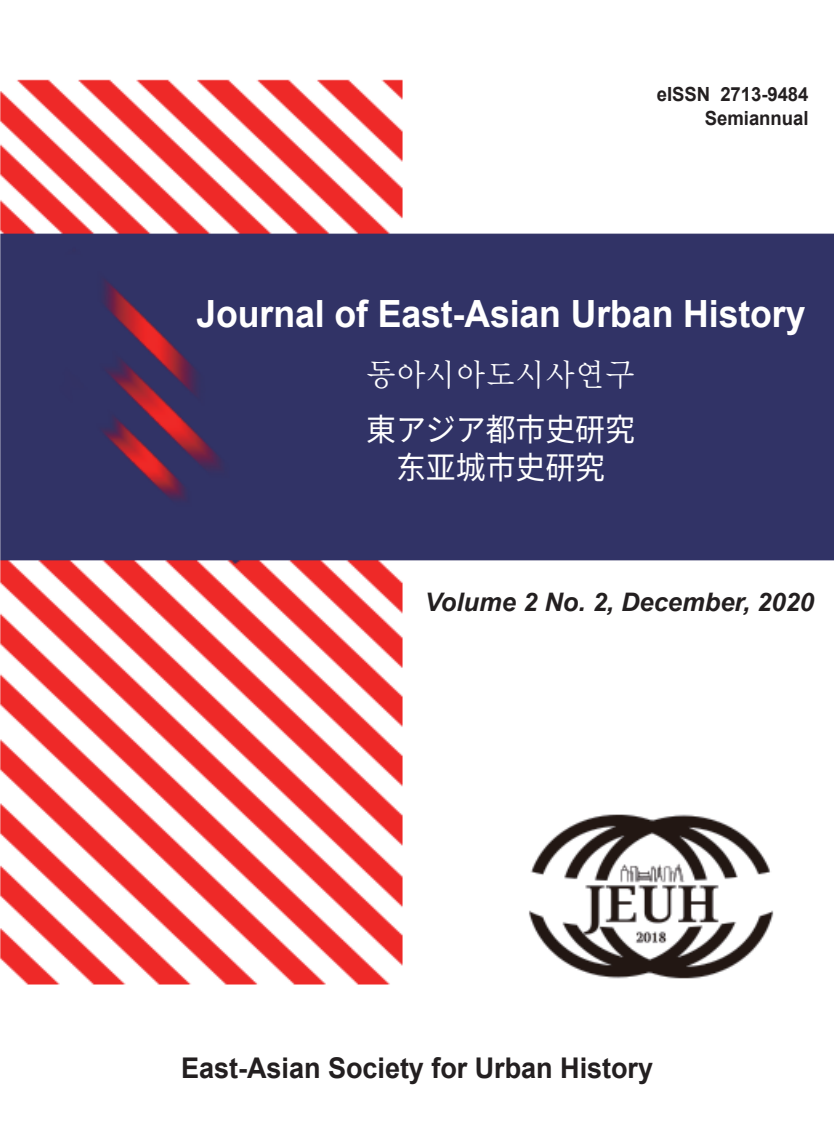
<style>
.page{position:relative;width:834px;height:1132px;background:#fff}
.page>*{position:absolute;margin:0;border:0;box-sizing:border-box;transform-origin:0 0}
.t1{font:700 37.5px "Arial";letter-spacing:-.005em;color:#fff;scale:.95 1}
.t2{font:31.5px/57.3px "Ymjo 420";letter-spacing:-.005em;color:#fff;scale:.95 1}
.t3{font:31.5px "Noto Sans CJ Kjp";letter-spacing:-.005em;color:#fff;scale:.95 1}
.t4{font:700 28.5px "Arial";letter-spacing:-.005em;color:#231f20;scale:.95 1}
.t5{font:italic 700 25.5px "Arial";color:#231f20}
.t6{font:italic 700 25.5px "Arial";color:#231f20}
.t7{font:700 19.5px/23.4px "Arial";letter-spacing:-.005em;color:#231f20;text-align:right;scale:.95 1}
.s1{font-family:"Noto Sans CJ Kjp"}
</style>
<div class="page">
<img style="left:0;top:79px;width:833px;height:906px">
<div style="left:407px;top:589px;width:406px;height:91px;background:#fff"></div>
<p class="t7" style="left:656px;top:83px;width:161px">eISSN 2713-9484<br>Semiannual</p>
<p class="t1" style="left:196px;top:287px;width:642px">Journal of East-Asian Urban History</p>
<p class="t2" style="left:366px;top:347px;width:284px">동아시아도시사연구<span class="s1">東アジア都市史研究</span></p>
<p class="t3" style="left:396px;top:449px;width:221px">东亚城市史研究</p>
<p class="t5" style="left:489px;top:582px;width:333px">Volume2No.1,June,2020</p>
<p class="t6" style="left:425px;top:585px;width:321px">Volume 2 No. 2, December</p>
<p class="t4" style="left:181px;top:1047px;width:498px">East-Asian Society for Urban History</p>
</div>
